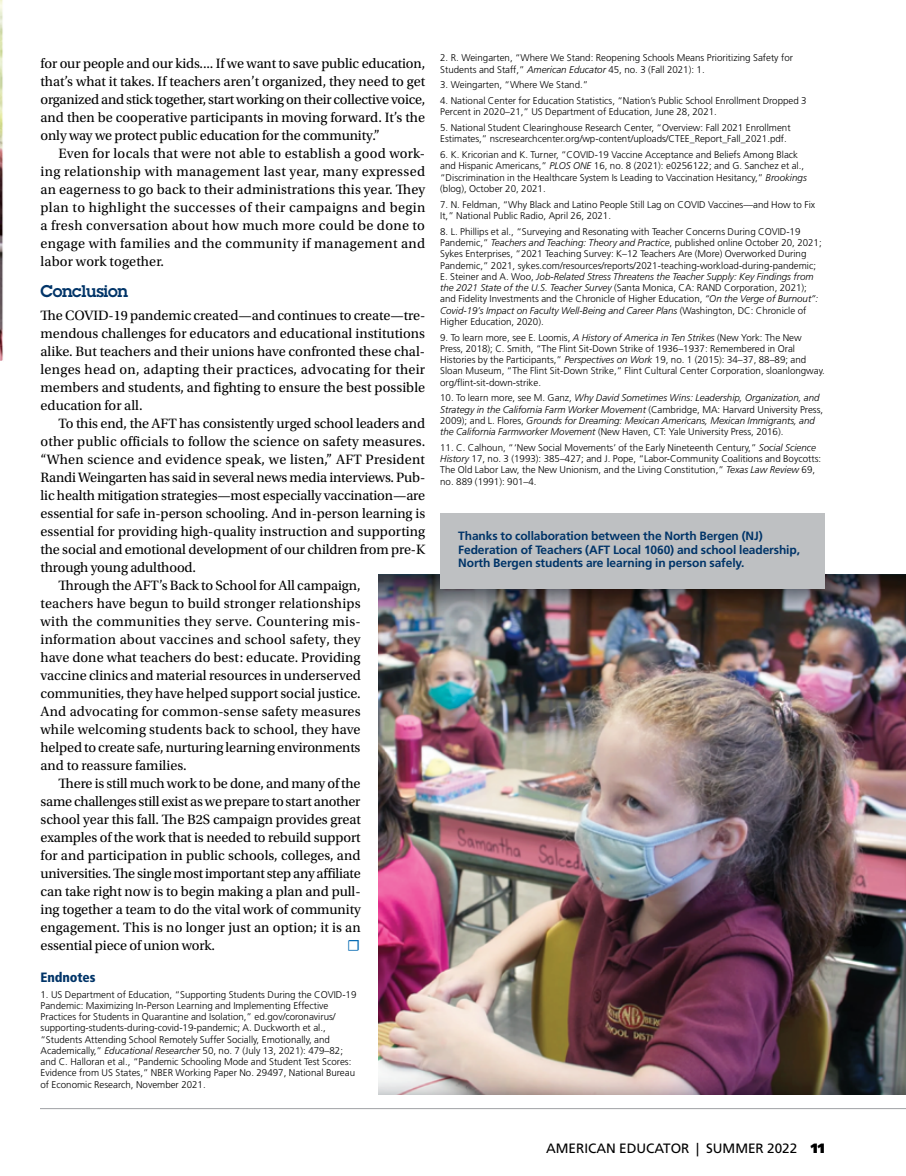
<style>
.page{position:relative;width:906px;height:1176px;background:#fff}
.page>*{position:absolute;margin:0;border:0;box-sizing:border-box;transform-origin:0 0}
.t1{font:600 16.5px "Lubalin Graph Std";letter-spacing:-.02em;color:#003468}
.t2{font:14.25px/18px "Utopia Std";color:#000;text-align:justify}
.t3{font:14.25px "Utopia Std";letter-spacing:.02em;color:#000}
.t4{font:14.25px "Utopia Std";color:#0067b1}
.t5{font:13.5px "Frutiger LT Std";color:#000}
.t6{font:900 condensed 13.5px "Frutiger LT Std";letter-spacing:-.01em;color:#003468}
.t7{font:700 12px/13.5px "Frutiger LT Std";letter-spacing:-.01em;color:#003468}
.t8{font:300 9.75px/11.2px "Frutiger LT Std";color:#000}
.t9{font:italic 300 9.75px/11.2px "Frutiger LT Std";color:#000}
.s1{font-style:italic}
.s2{font-style:normal}
.s3{font-weight:900}
</style>
<div class="page">
<hr style="left:40px;top:1107px;width:865px;height:1px;background:#9fa1a4">
<svg style="left:0;top:0;width:3px;height:361px"></svg>
<img style="left:378px;top:574px;width:527px;height:520px">
<div style="left:440px;top:513px;width:384px;height:76px;background:#bec0c2"></div>
<p class="t2" style="left:40px;top:54px;width:386px">for our people and our kids.... If we want to save public education, that’s what it takes. If teachers aren’t organized, they need to get organized and stick together, start working on their collective voice, and then be cooperative participants in moving forward. It’s the only way we protect public education for the community.”</p>
<p class="t2" style="left:40px;top:144px;width:386px;text-indent:18px">Even for locals that were not able to establish a good work&shy;ing relationship with management last year, many expressed an eagerness to go back to their administrations this year. They plan to highlight the successes of their campaigns and begin a fresh conversation about how much more could be done to engage with families and the community if management and labor work together.</p>
<h1 class="t1" style="left:40px;top:280px;width:89px">Conclusion</h1>
<p class="t2" style="left:40px;top:306px;width:386px">The COVID-19 pandemic created—and continues to create—tre&shy;mendous challenges for educators and educational institutions alike. But teachers and their unions have confronted these chal&shy;lenges head on, adapting their practices, advocating for their members and students, and fighting to ensure the best possible education for all.</p>
<h2 class="t2" style="left:58px;top:414px;width:368px">To this end, the AFT has consistently urged school leaders and</h2>
<h2 class="t2" style="left:40px;top:432px;width:386px">other public officials to follow the science on safety measures.</h2>
<h2 class="t2" style="left:40px;top:450px;width:386px">“When science and evidence speak, we listen,” AFT President</h2>
<h2 class="t2" style="left:40px;top:468px;width:386px">Randi Weingarten has said in several news media interviews. Pub-</h2>
<h2 class="t2" style="left:40px;top:486px;width:386px">lic health mitigation strategies—most especially vaccination—are</h2>
<h2 class="t2" style="left:40px;top:504px;width:386px">essential for safe in-person schooling. And in-person learning is</h2>
<h2 class="t2" style="left:40px;top:522px;width:386px">essential for providing high-quality instruction and supporting</h2>
<h2 class="t2" style="left:40px;top:540px;width:386px">the social and emotional development of our children from pre-K</h2>
<h2 class="t2" style="left:40px;top:558px;width:157px">through young adulthood.</h2>
<h2 class="t2" style="left:58px;top:576px;width:303px">Through the AFT’s Back to School for All campaign,</h2>
<h2 class="t2" style="left:40px;top:594px;width:321px">teachers have begun to build stronger relationships</h2>
<h2 class="t3" style="left:40px;top:613px;width:321px">with the communities they serve. Countering mis-</h2>
<h2 class="t2" style="left:40px;top:630px;width:321px">information about vaccines and school safety, they</h2>
<h2 class="t2" style="left:40px;top:648px;width:321px">have done what teachers do best: educate. Providing</h2>
<h2 class="t2" style="left:40px;top:666px;width:321px">vaccine clinics and material resources in underserved</h2>
<h2 class="t2" style="left:40px;top:684px;width:321px">communities, they have helped support social justice.</h2>
<h2 class="t2" style="left:40px;top:702px;width:321px">And advocating for common-sense safety measures</h2>
<h2 class="t2" style="left:40px;top:720px;width:321px">while welcoming students back to school, they have</h2>
<h2 class="t2" style="left:40px;top:738px;width:321px">helped to create safe, nurturing learning environments</h2>
<h2 class="t2" style="left:40px;top:756px;width:147px">and to reassure families.</h2>
<h2 class="t2" style="left:58px;top:774px;width:303px">There is still much work to be done, and many of the</h2>
<h2 class="t2" style="left:40px;top:792px;width:321px">same challenges still exist as we prepare to start another</h2>
<h2 class="t2" style="left:40px;top:810px;width:321px">school year this fall. The B2S campaign provides great</h2>
<h2 class="t2" style="left:40px;top:828px;width:321px">examples of the work that is needed to rebuild support</h2>
<h2 class="t2" style="left:40px;top:846px;width:321px">for and participation in public schools, colleges, and</h2>
<h2 class="t2" style="left:40px;top:864px;width:321px">universities. The single most important step any affiliate</h2>
<h2 class="t2" style="left:40px;top:882px;width:321px">can take right now is to begin making a plan and pull-</h2>
<h2 class="t2" style="left:40px;top:900px;width:321px">ing together a team to do the vital work of community</h2>
<h2 class="t2" style="left:40px;top:918px;width:321px">engagement. This is no longer just an option; it is an</h2>
<h2 class="t2" style="left:40px;top:936px;width:176px">essential piece of union work.</h2>
<h2 class="t4" style="left:347px;top:937px;width:15px">☐</h2>
<h3 class="t6" style="left:40px;top:968px;width:56px">Endnotes</h3>
<p class="t8" style="left:40px;top:988px;width:317px">1. US Department of Education, “Supporting Students During the COVID-19<br>Pandemic: Maximizing In-Person Learning and Implementing Effective Practices for Students in Quarantine and Isolation,” ed.gov/coronavirus/ supporting-students-during-covid-19-pandemic; A. Duckworth et al., “Students Attending School Remotely Suffer Socially, Emotionally, and Academically,” <span class="s1">Educational Researcher</span> 50, no. 7 (July 13, 2021): 479–82; and C. Halloran et al., “Pandemic Schooling Mode and Student Test Scores:<br>Evidence from US States,” NBER Working Paper No. 29497, National Bureau of Economic Research, November 2021.</p>
<p class="t8" style="left:440px;top:52px;width:354px">2. R. Weingarten, “Where We Stand: Reopening Schools Means Prioritizing Safety for<br>Students and Staff,” <span class="s1">American Educator</span> 45, no. 3 (Fall 2021): 1.</p>
<p class="t8" style="left:440px;top:79px;width:149px">3. Weingarten, “Where We Stand.”</p>
<p class="t8" style="left:440px;top:95px;width:368px">4. National Center for Education Statistics, “Nation’s Public School Enrollment Dropped 3<br>Percent in 2020–21,” US Department of Education, June 28, 2021.</p>
<p class="t8" style="left:440px;top:122px;width:352px">5. National Student Clearinghouse Research Center, “Overview: Fall 2021 Enrollment<br>Estimates,” nscresearchcenter.org/wp-content/uploads/CTEE_Report_Fall_2021.pdf.</p>
<p class="t8" style="left:440px;top:149px;width:368px">6. K. Kricorian and K. Turner, “COVID-19 Vaccine Acceptance and Beliefs Among Black and Hispanic Americans,” <span class="s1">PLOS ONE</span> 16, no. 8 (2021): e0256122; and G. Sanchez et al., “Discrimination in the Healthcare System Is Leading to Vaccination Hesitancy,” <span class="s1">Brookings </span>(blog), October 20, 2021.</p>
<p class="t8" style="left:440px;top:199px;width:376px">7. N. Feldman, “Why Black and Latino People Still Lag on COVID Vaccines—and How to Fix<br>It,” National Public Radio, April 26, 2021.</p>
<p class="t8" style="left:440px;top:226px;width:383px">8. L. Phillips et al., “Surveying and Resonating with Teacher Concerns During COVID-19<br>Pandemic,” <span class="s1">Teachers and Teaching: Theory and Practice</span>, published online October 20, 2021; Sykes Enterprises, “2021 Teaching Survey: K–12 Teachers Are (More) Overworked During Pandemic,” 2021, sykes.com/resources/reports/2021-teaching-workload-during-pandemic; E. Steiner and A. Woo, <span class="s1">Job-Related Stress Threatens the Teacher Supply: Key Findings from the 2021 State of the U.S. Teacher Survey</span> (Santa Monica, CA: RAND Corporation, 2021); and Fidelity Investments and the Chronicle of Higher Education, <span class="s1">“On the Verge of Burnout”:<br>Covid-19’s Impact on Faculty Well-Being and Career Plans</span> (Washington, DC: Chronicle of Higher Education, 2020).</p>
<p class="t8" style="left:440px;top:331px;width:386px">9. To learn more, see E. Loomis, <span class="s1">A History of America in Ten Strikes</span> (New York: The New Press, 2018); C. Smith, “The Flint Sit-Down Strike of 1936–1937: Remembered in Oral Histories by the Participants,” <span class="s1">Perspectives on Work</span> 19, no. 1 (2015): 34–37, 88–89; and Sloan Museum, “The Flint Sit-Down Strike,” Flint Cultural Center Corporation, sloanlongway. org/flint-sit-down-strike.</p>
<p class="t9" style="left:440px;top:392px;width:384px"><span class="s2">10. To learn more, see M. Ganz,</span> Why David Sometimes Wins: Leadership, Organization, and Strategy in the California Farm Worker Movement <span class="s2">(Cambridge, MA: Harvard University Press, 2009); and L. Flores,</span> Grounds for Dreaming: Mexican Americans, Mexican Immigrants, and the California Farmworker Movement <span class="s2">(New Haven, CT: Yale University Press, 2016).</span></p>
<p class="t8" style="left:440px;top:442px;width:382px">11. C. Calhoun, “‘New Social Movements’ of the Early Nineteenth Century,” <span class="s1">Social Science History</span> 17, no. 3 (1993): 385–427; and J. Pope, “Labor-Community Coalitions and Boycotts:<br>The Old Labor Law, the New Unionism, and the Living Constitution,” <span class="s1">Texas Law Review</span> 69, no. 889 (1991): 901–4.</p>
<p class="t7" style="left:458px;top:529px;width:343px">Thanks to collaboration between the North Bergen (NJ)<br>Federation of Teachers (AFT Local 1060) and school leadership,<br>North Bergen students are learning in person safely.</p>
<h3 class="t5" style="left:545px;top:1139px;width:280px">AMERICAN EDUCATOR | SUMMER 2022 <span class="s3">11</span></h3>
</div>
